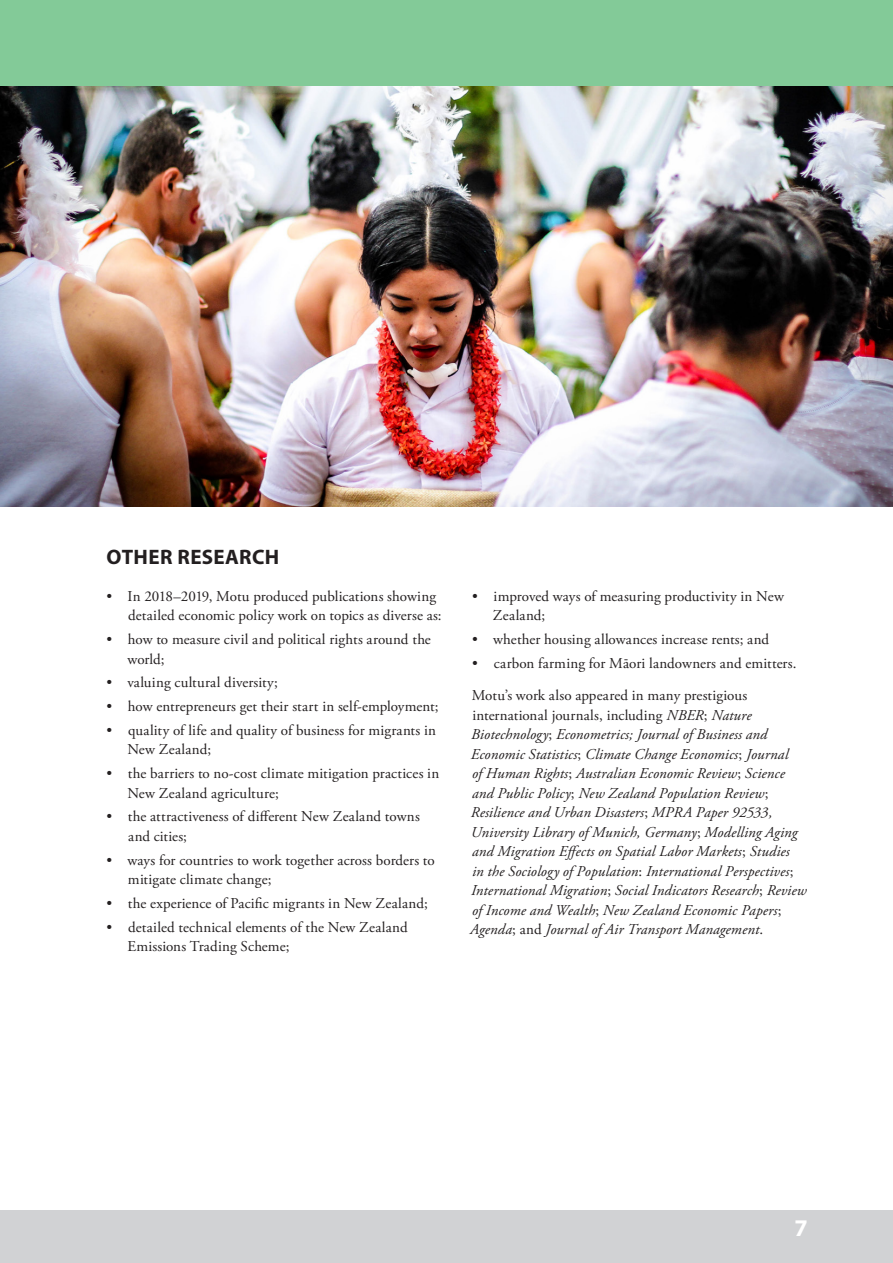
<style>
.page{position:relative;width:893px;height:1263px;background:#fff}
.page>*{position:absolute;margin:0;border:0;box-sizing:border-box;transform-origin:0 0}
.t1{font:700 24px "Myriad Pro";color:#fff}
.heading_2_span{font:700 21px "Myriad Pro";letter-spacing:.015em;color:#231f20}
.t2{font:15px/19.5px "Adobe Garamond Pro";letter-spacing:.01em;color:#231f20}
.t3{font:italic 15px/19.5px "Adobe Garamond Pro";letter-spacing:.005em;color:#231f20}
.s1{font-style:normal}
</style>
<div class="page">
<div style="left:0;top:1210px;width:893px;height:53px;background:#d1d2d4"></div>
<img style="left:0;top:85px;width:893px;height:421px">
<div style="left:0;top:0;width:893px;height:85px;background:#83ca98"></div>
<p class="heading_2_span" style="left:107px;top:543px;width:174px">OTHER RESEARCH</p>
<p class="t2" style="left:128px;top:587px;width:315px;text-indent:-22px">• In 2018–2019, Motu produced publications showing detailed economic policy work on topics as diverse as:</p>
<p class="t2" style="left:128px;top:630px;width:305px;text-indent:-21px">• how to measure civil and political rights around the world;</p>
<p class="t2" style="left:107px;top:673px;width:173px">• valuing cultural diversity;</p>
<p class="t2" style="left:107px;top:697px;width:334px">• how entrepreneurs get their start in self-employment;</p>
<p class="t2" style="left:127px;top:721px;width:310px;text-indent:-21px">• quality of life and quality of business for migrants in<br>New Zealand;</p>
<p class="t2" style="left:127px;top:764px;width:313px;text-indent:-21px">• the barriers to no-cost climate mitigation practices in<br>New Zealand agriculture;</p>
<p class="t2" style="left:128px;top:807px;width:293px;text-indent:-22px">• the attractiveness of different New Zealand towns and cities;</p>
<p class="t2" style="left:128px;top:851px;width:308px;text-indent:-21px">• ways for countries to work together across borders to mitigate climate change;</p>
<p class="t2" style="left:107px;top:894px;width:323px">• the experience of Pacific migrants in New Zealand;</p>
<p class="t2" style="left:127px;top:918px;width:282px;text-indent:-21px">• detailed technical elements of the New Zealand<br>Emissions Trading Scheme;</p>
<p class="t2" style="left:493px;top:587px;width:293px;text-indent:-21px">• improved ways of measuring productivity in New<br>Zealand;</p>
<p class="t2" style="left:472px;top:630px;width:298px">• whether housing allowances increase rents; and</p>
<p class="t2" style="left:472px;top:654px;width:326px">• carbon farming for Māori landowners and emitters.</p>
<p class="t3" style="left:470px;top:686px;width:338px"><span class="s1">Motu’s work also appeared in many prestigious international journals, including</span> NBER<span class="s1">;</span> Nature Biotechnology<span class="s1">;</span> Econometrics; Journal of Business and Economic Statistics<span class="s1">;</span> Climate Change Economics<span class="s1">;</span> Journal<br>of Human Rights<span class="s1">;</span> Australian Economic Review<span class="s1">;</span> Science and Public Policy<span class="s1">;</span> New Zealand Population Review<span class="s1">; </span>Resilience and Urban Disasters<span class="s1">;</span> MPRA Paper 92533, University Library of Munich, Germany<span class="s1">;</span> Modelling Aging and Migration Effects on Spatial Labor Markets<span class="s1">;</span> Studies<br>in the Sociology of Population<span class="s1">:</span> International Perspectives<span class="s1">; </span>International Migration<span class="s1">;</span> Social Indicators Research<span class="s1">;</span> Review of Income and Wealth<span class="s1">;</span> New Zealand Economic Papers<span class="s1">; </span>Agenda<span class="s1">; and</span> Journal of Air Transport Management<span class="s1">.</span></p>
<h1 class="t1" style="left:795px;top:1212px;width:15px">7</h1>
</div>
